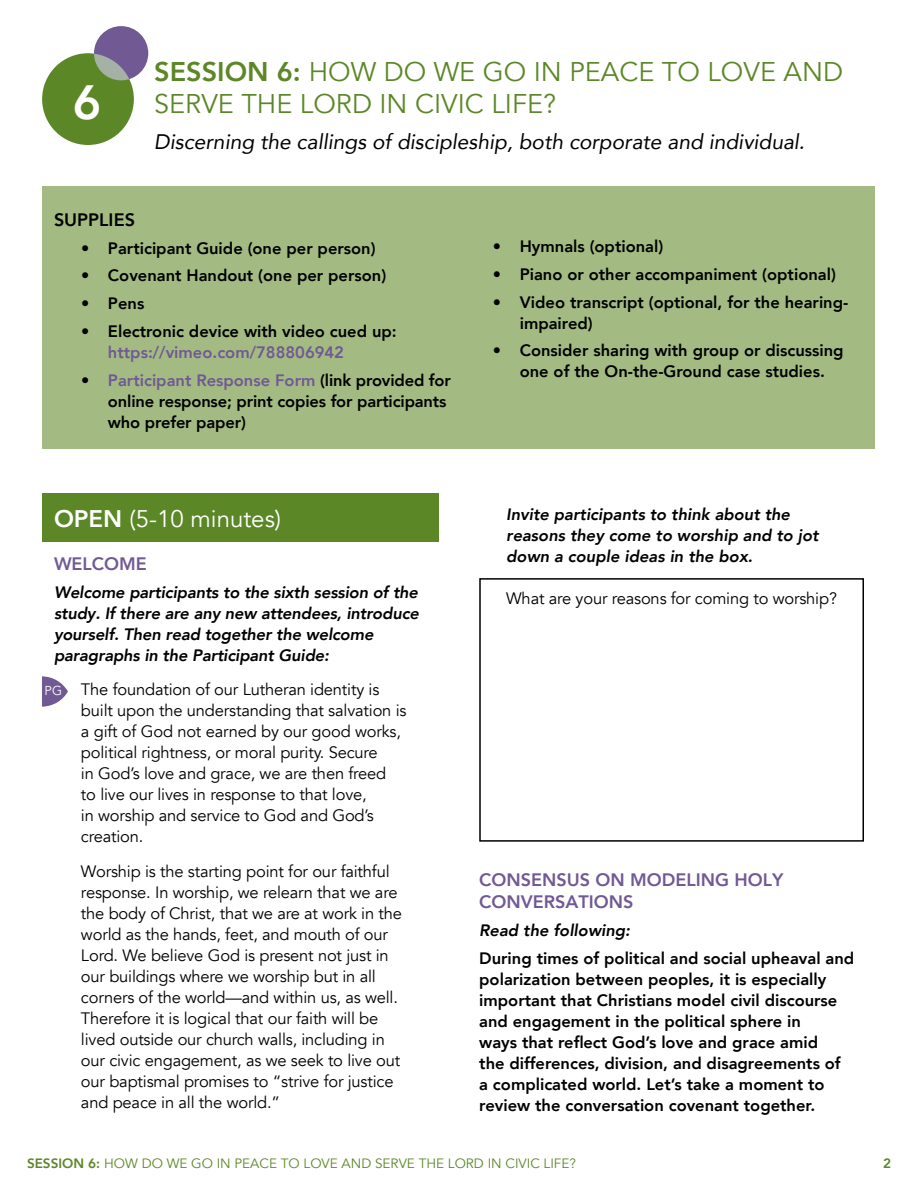
<style>
.page{position:relative;width:918px;height:1188px;background:#fff}
.page>*{position:absolute;margin:0;border:0;box-sizing:border-box;transform-origin:0 0}
.t1{font:800 48px "Avenir";color:#fff}
.t2{font:27px/32.4px "Avenir";color:#5c8727}
.t3{font:24px "Avenir";color:#fff}
.t4{font:italic 21px "Avenir";color:#000}
.t5{font:800 18px/22.5px "Avenir";color:#715994}
.t6{font:800 18px "Avenir";color:#000}
.t7{font:16.5px/21px "Avenir";letter-spacing:-.01em;color:#000}
.t8{font:800 16.5px/21px "Avenir";color:#000}
.t9{font:italic 800 16.5px/21px "Avenir";letter-spacing:-.01em;color:#000}
.t10{font:800 16.5px "Avenir";color:#715994}
.t11{font:13.5px "Avenir";color:#5c8727}
.t12{font:800 13.5px "Avenir";color:#5c8727}
.t13{font:12.9px "Avenir";color:#fff}
.s1{font-weight:800}
.s2{color:#715994}
</style>
<div class="page">
<div style="left:42px;top:493px;width:397px;height:49px;background:#5c8727"></div>
<svg style="left:42px;top:676px;width:26px;height:31px"></svg>
<div style="left:94px;top:26px;width:54px;height:54px;background:#715994;border-radius:50%"></div>
<div style="left:42px;top:53px;width:92px;height:92px;background:#5c8727;border-radius:50%"></div>
<div style="left:479px;top:578px;width:385px;height:264px;border:2px solid #000"></div>
<div style="left:42px;top:187px;width:833px;height:262px;background:#a3bb83"></div>
<h1 class="t1" style="left:73px;top:65px;width:30px">6</h1>
<h2 class="t2" style="left:154px;top:56px;width:690px"><span class="s1">SESSION 6:</span> HOW DO WE GO IN PEACE TO LOVE AND<br>SERVE THE LORD IN CIVIC LIFE?</h2>
<p class="t4" style="left:154px;top:129px;width:652px">Discerning the callings of discipleship, both corporate and individual.</p>
<p class="t6" style="left:54px;top:206px;width:82px">SUPPLIES</p>
<p class="t8" style="left:81px;top:237px;width:296px">• Participant Guide (one per person)</p>
<p class="t8" style="left:81px;top:265px;width:307px">• Covenant Handout (one per person)</p>
<p class="t8" style="left:81px;top:293px;width:65px">• Pens</p>
<p class="t8" style="left:81px;top:321px;width:317px">• Electronic device with video cued up:</p>
<p class="t10" style="left:108px;top:339px;width:238px">https://vimeo.com/788806942</p>
<p class="t8" style="left:108px;top:369px;width:344px;text-indent:-27px">• <span class="s2">Participant Response Form</span> (link provided for online response; print copies for participants who prefer paper)</p>
<p class="t8" style="left:493px;top:236px;width:172px">• Hymnals (optional)</p>
<p class="t8" style="left:493px;top:264px;width:345px">• Piano or other accompaniment (optional)</p>
<p class="t8" style="left:520px;top:291px;width:330px;text-indent:-27px">• Video transcript (optional, for the hearing&shy;impaired)</p>
<p class="t8" style="left:493px;top:340px;width:352px;text-align:center">• Consider sharing with group or discussing one of the On-the-Ground case studies.</p>
<h3 class="t3" style="left:54px;top:505px;width:229px"><span class="s1">OPEN</span> (5-10 minutes)</h3>
<p class="t5" style="left:54px;top:553px;width:94px">WELCOME</p>
<p class="t9" style="left:54px;top:582px;width:366px">Welcome participants to the sixth session of the study. If there are any new attendees, introduce yourself. Then read together the welcome paragraphs in the Participant Guide:</p>
<p class="t7" style="left:81px;top:679px;width:327px">The foundation of our Lutheran identity is built upon the understanding that salvation is a gift of God not earned by our good works, political rightness, or moral purity. Secure<br>in God’s love and grace, we are then freed<br>to live our lives in response to that love,<br>in worship and service to God and God’s creation.</p>
<p class="t7" style="left:81px;top:861px;width:322px">Worship is the starting point for our faithful response. In worship, we relearn that we are the body of Christ, that we are at work in the world as the hands, feet, and mouth of our Lord. We believe God is present not just in our buildings where we worship but in all corners of the world—and within us, as well.<br>Therefore it is logical that our faith will be lived outside our church walls, including in our civic engagement, as we seek to live out our baptismal promises to “strive for justice and peace in all the world.”</p>
<p class="t13" style="left:45px;top:683px;width:19px">PG</p>
<p class="t9" style="left:506px;top:504px;width:314px">Invite participants to think about the reasons they come to worship and to jot down a couple ideas in the box.</p>
<p class="t7" style="left:506px;top:588px;width:332px">What are your reasons for coming to worship?</p>
<p class="t5" style="left:479px;top:868px;width:306px">CONSENSUS ON MODELING HOLY<br>CONVERSATIONS</p>
<p class="t9" style="left:479px;top:920px;width:152px">Read the following:</p>
<p class="t8" style="left:479px;top:948px;width:377px">During times of political and social upheaval and polarization between peoples, it is especially important that Christians model civil discourse and engagement in the political sphere in<br>ways that reflect God’s love and grace amid<br>the differences, division, and disagreements of<br>a complicated world. Let’s take a moment to review the conversation covenant together.</p>
<p class="t11" style="left:27px;top:1155px;width:550px"><span class="s1">SESSION 6:</span> HOW DO WE GO IN PEACE TO LOVE AND SERVE THE LORD IN CIVIC LIFE?</p>
<p class="t12" style="left:883px;top:1153px;width:9px">2</p>
</div>
